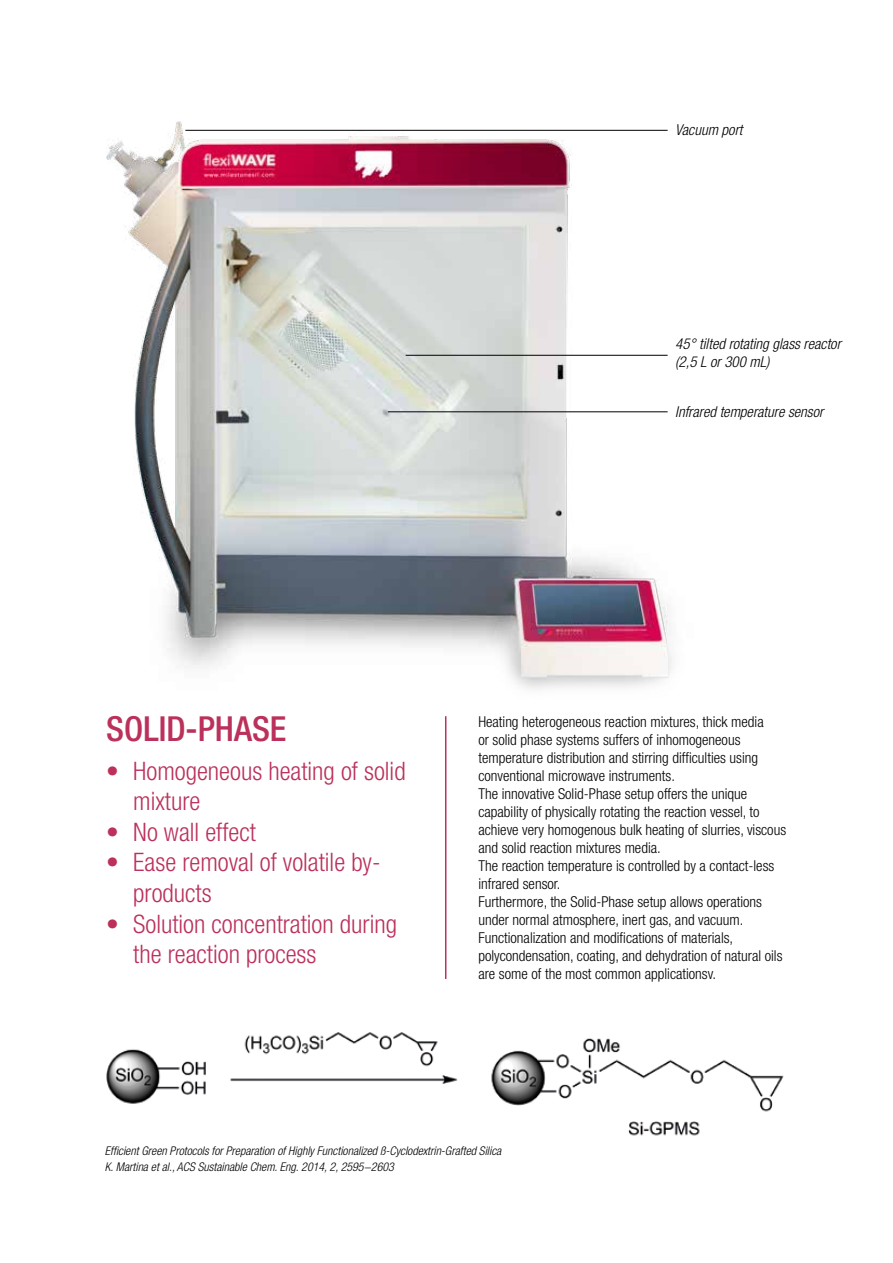
<style>
.page{position:relative;width:893px;height:1263px;background:#fff}
.page>*{position:absolute;margin:0;border:0;box-sizing:border-box;transform-origin:0 0}
.t1{font:500 condensed 34.5px "Helvetica Neue LT Std";color:#bb315b}
.t2{font:300 condensed 25.5px/30.6px "Helvetica Neue LT Std";color:#bb315b}
.t3{font:300 condensed 15px/18px "Helvetica Neue LT Std";color:#000}
.t4{font:italic 300 condensed 15px/18px "Helvetica Neue LT Std";color:#000}
.t5{font:italic 300 condensed 12px/16.5px "Helvetica Neue LT Std";color:#000}
</style>
<div class="page">
<img style="left:106px;top:121px;width:566px;height:568px">
<hr style="left:445px;top:716px;width:1px;height:263px;background:#bb315b">
<img style="left:106px;top:1032px;width:678px;height:104px">
<hr style="left:185px;top:130px;width:483px;height:1px;background:#000">
<hr style="left:406px;top:355px;width:262px;height:1px;background:#000">
<hr style="left:388px;top:412px;width:280px;height:1px;background:#000">
<p class="t4" style="left:675px;top:122px;width:69px">Vacuum port</p>
<p class="t4" style="left:675px;top:336px;width:167px">45° tilted rotating glass reactor (2,5 L or 300 mL)</p>
<p class="t4" style="left:675px;top:403px;width:150px">Infrared temperature sensor</p>
<h1 class="t1" style="left:106px;top:708px;width:182px">SOLID-PHASE</h1>
<p class="t3" style="left:478px;top:712px;width:309px">Heating heterogeneous reaction mixtures, thick media<br>or solid phase systems suffers of inhomogeneous temperature distribution and stirring difficulties using conventional microwave instruments.<br>The innovative Solid-Phase setup offers the unique capability of physically rotating the reaction vessel, to achieve very homogenous bulk heating of slurries, viscous and solid reaction mixtures media.<br>The reaction temperature is controlled by a contact-less infrared sensor.<br>Furthermore, the Solid-Phase setup allows operations under normal atmosphere, inert gas, and vacuum.<br>Functionalization and modifications of materials, polycondensation, coating, and dehydration of natural oils are some of the most common applicationsv.</p>
<h2 class="t2" style="left:133px;top:755px;width:274px;text-indent:-27px">• Homogeneous heating of solid mixture</h2>
<h2 class="t2" style="left:106px;top:816px;width:151px">• No wall effect</h2>
<h2 class="t2" style="left:133px;top:847px;width:249px;text-indent:-27px">• Ease removal of volatile by&shy;products</h2>
<h2 class="t2" style="left:133px;top:908px;width:265px;text-indent:-27px">• Solution concentration during the reaction process</h2>
<p class="t5" style="left:105px;top:1142px;width:398px">Efficient Green Protocols for Preparation of Highly Functionalized ß‑Cyclodextrin-Grafted Silica<br>K. Martina et al., ACS Sustainable Chem. Eng. 2014, 2, 2595−2603</p>
</div>
